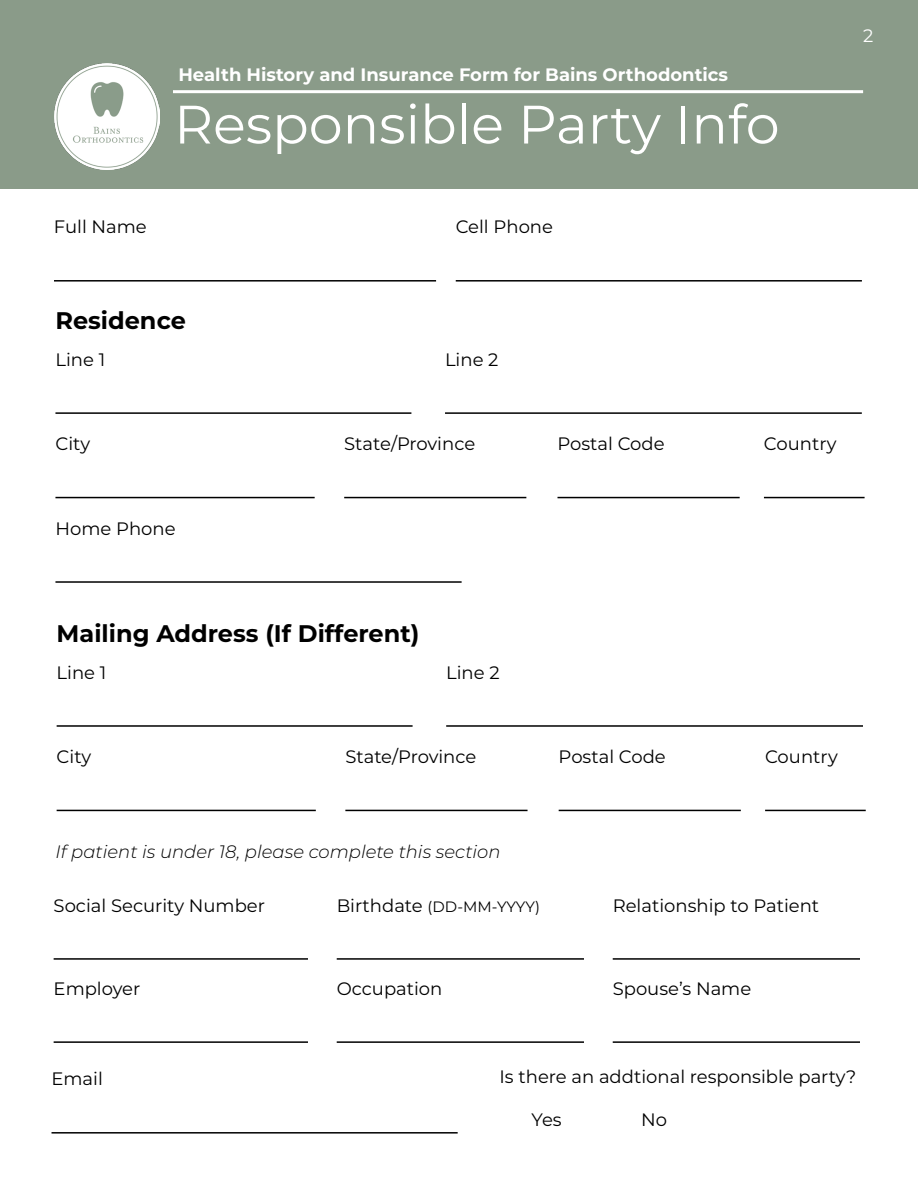
<style>
.page{position:relative;width:918px;height:1188px;background:#fff}
.page>*{position:absolute;margin:0;border:0;box-sizing:border-box;transform-origin:0 0}
.t1{font:54px "Montserrat";color:#fff}
.t2{font:700 24px "Montserrat";color:#000}
.t3{font:18px "Montserrat";color:#000}
.t4{font:700 18px "Montserrat";color:#fff}
.t5{font:italic 300 18px "Montserrat";color:#000}
.t6{font:18px "Montserrat";color:#fff}
.t7{font:15px "Montserrat";color:#000}
.s1{font-size:18px}
</style>
<div class="page">
<div style="left:0;top:0;width:918px;height:189px;background:#8a9b89"></div>
<img style="left:54px;top:63px;width:106px;height:106px">
<hr style="left:173px;top:90px;width:690px;height:3px;background:#fff">
<hr style="left:57px;top:725px;width:356px;height:2px;background:#000">
<hr style="left:55px;top:412px;width:356px;height:2px;background:#000">
<hr style="left:54px;top:958px;width:254px;height:2px;background:#000">
<hr style="left:54px;top:1041px;width:254px;height:2px;background:#000">
<hr style="left:54px;top:280px;width:382px;height:2px;background:#000">
<hr style="left:337px;top:958px;width:247px;height:2px;background:#000">
<hr style="left:337px;top:1041px;width:247px;height:2px;background:#000">
<hr style="left:613px;top:958px;width:247px;height:2px;background:#000">
<hr style="left:613px;top:1041px;width:247px;height:2px;background:#000">
<hr style="left:57px;top:810px;width:259px;height:1px;background:#000">
<hr style="left:55px;top:497px;width:260px;height:1px;background:#000">
<hr style="left:446px;top:725px;width:417px;height:2px;background:#000">
<hr style="left:445px;top:412px;width:417px;height:2px;background:#000">
<hr style="left:456px;top:280px;width:406px;height:2px;background:#000">
<hr style="left:52px;top:1132px;width:406px;height:2px;background:#000">
<hr style="left:55px;top:581px;width:407px;height:2px;background:#000">
<hr style="left:345px;top:810px;width:183px;height:1px;background:#000">
<hr style="left:344px;top:497px;width:182px;height:1px;background:#000">
<hr style="left:559px;top:810px;width:182px;height:1px;background:#000">
<hr style="left:558px;top:497px;width:182px;height:1px;background:#000">
<hr style="left:765px;top:810px;width:101px;height:1px;background:#000">
<hr style="left:764px;top:497px;width:101px;height:1px;background:#000">
<p class="t3" style="left:54px;top:215px;width:94px">Full Name</p>
<p class="t4" style="left:178px;top:61px;width:551px">Health History and Insurance Form for Bains Orthodontics</p>
<h1 class="t1" style="left:174px;top:87px;width:607px">Responsible Party Info</h1>
<p class="t3" style="left:456px;top:215px;width:99px">Cell Phone</p>
<p class="t6" style="left:863px;top:24px;width:12px">2</p>
<h2 class="t2" style="left:55px;top:303px;width:132px">Residence</h2>
<p class="t3" style="left:55px;top:347px;width:51px">Line 1</p>
<p class="t3" style="left:55px;top:431px;width:36px">City</p>
<p class="t3" style="left:55px;top:516px;width:122px">Home Phone</p>
<p class="t3" style="left:445px;top:347px;width:55px">Line 2</p>
<p class="t3" style="left:344px;top:431px;width:133px">State/Province</p>
<p class="t3" style="left:557px;top:431px;width:109px">Postal Code</p>
<p class="t3" style="left:764px;top:431px;width:74px">Country</p>
<h2 class="t2" style="left:57px;top:616px;width:364px">Mailing Address (If Different)</h2>
<p class="t3" style="left:57px;top:660px;width:51px">Line 1</p>
<p class="t3" style="left:446px;top:660px;width:55px">Line 2</p>
<p class="t3" style="left:57px;top:744px;width:36px">City</p>
<p class="t3" style="left:345px;top:744px;width:133px">State/Province</p>
<p class="t3" style="left:559px;top:744px;width:109px">Postal Code</p>
<p class="t3" style="left:765px;top:744px;width:74px">Country</p>
<p class="t5" style="left:55px;top:839px;width:447px">If patient is under 18, please complete this section</p>
<p class="t3" style="left:54px;top:893px;width:213px">Social Security Number</p>
<p class="t7" style="left:337px;top:896px;width:205px"><span class="s1">Birthdate</span> (DD-MM-YYYY)</p>
<p class="t3" style="left:613px;top:893px;width:208px">Relationship to Patient</p>
<p class="t3" style="left:54px;top:976px;width:88px">Employer</p>
<p class="t3" style="left:337px;top:976px;width:107px">Occupation</p>
<p class="t3" style="left:613px;top:976px;width:140px">Spouse’s Name</p>
<p class="t3" style="left:52px;top:1067px;width:53px">Email</p>
<p class="t3" style="left:500px;top:1064px;width:358px">Is there an addtional responsible party?</p>
<p class="t3" style="left:532px;top:1107px;width:32px">Yes</p>
<p class="t3" style="left:641px;top:1107px;width:27px">No</p>
</div>
